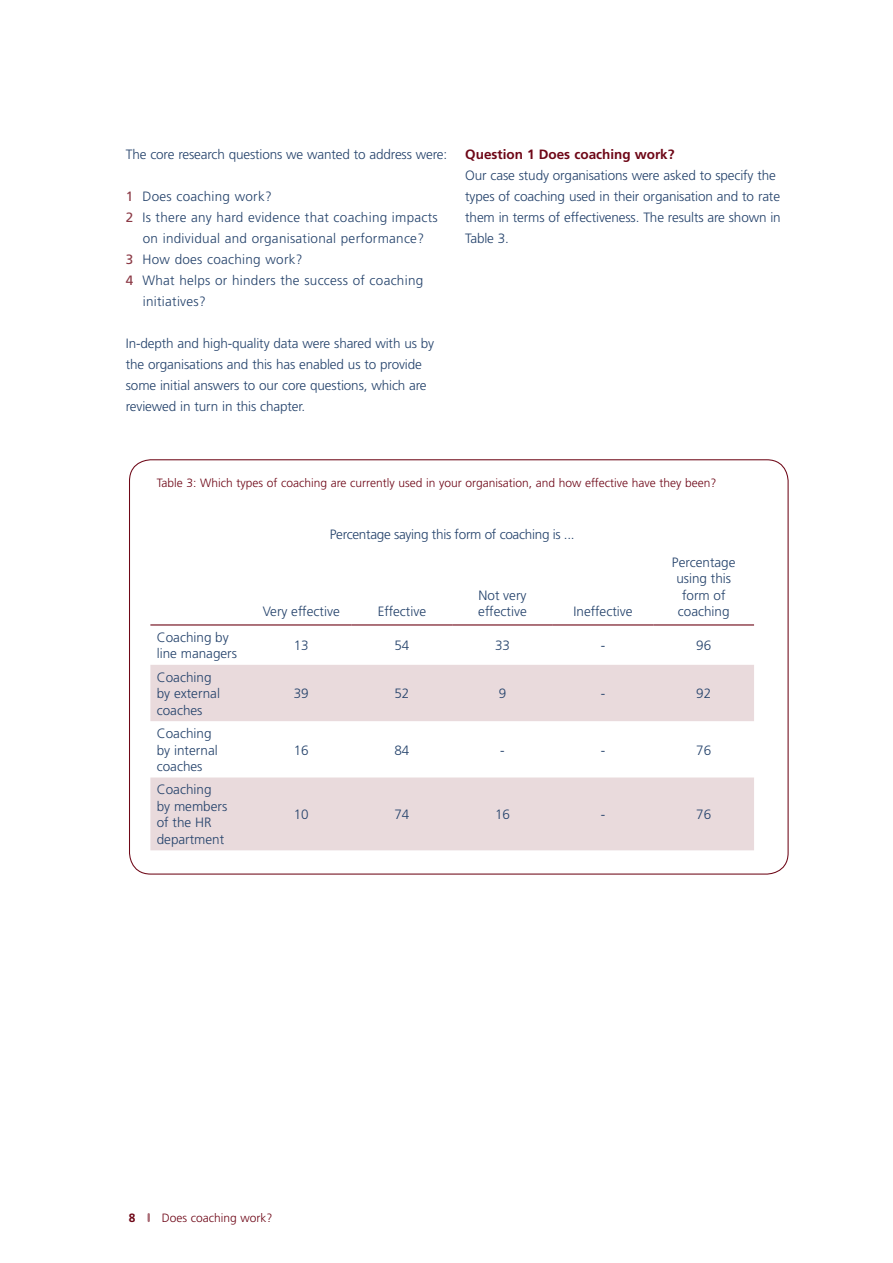
<style>
.page{position:relative;width:893px;height:1263px;background:#fff}
.page>*{position:absolute;margin:0;border:0;box-sizing:border-box;transform-origin:0 0}
.B_body{font:300 13.5px/21px "Frutiger";letter-spacing:-.01em;color:#24426b}
.T_tabletext{font:300 13.5px/16.5px "Frutiger";color:#24426b}
.X_numberlist{font:300 13.5px/21px "Frutiger";letter-spacing:.02em;color:#24426b;text-align:center}
.T_tabletext-2{font:300 13.5px "Frutiger";letter-spacing:-.02em;color:#24426b}
.T_figure_titles{font:300 12px "Frutiger";color:#6e0717}
.t1{font:700 12px "Frutiger";color:#6e0717}
.s1{font-weight:400;color:#8b3945}
.s2{font-weight:700;color:#6e0717}
</style>
<div class="page">
<svg style="left:148px;top:1213px;width:2px;height:9px"></svg>
<svg style="left:129px;top:459px;width:660px;height:415px"></svg>
<p class="B_body" style="left:126px;top:144px;width:323px">The core research questions we wanted to address were:</p>
<p class="X_numberlist" style="left:126px;top:186px;width:147px"><span class="s1">1</span> Does coaching work?</p>
<p class="X_numberlist" style="left:126px;top:207px;width:313px"><span class="s1">2</span> Is there any hard evidence that coaching impacts on individual and organisational performance?</p>
<p class="X_numberlist" style="left:126px;top:249px;width:178px"><span class="s1">3</span> How does coaching work?</p>
<p class="X_numberlist" style="left:143px;top:270px;width:282px;text-align:left;text-indent:-17px"><span class="s1">4</span> What helps or hinders the success of coaching initiatives?</p>
<p class="B_body" style="left:126px;top:333px;width:310px">In-depth and high-quality data were shared with us by the organisations and this has enabled us to provide some initial answers to our core questions, which are reviewed in turn in this chapter.</p>
<p class="B_body" style="left:465px;top:144px;width:317px"><span class="s2">Question 1 Does coaching work?<br></span>Our case study organisations were asked to specify the types of coaching used in their organisation and to rate them in terms of effectiveness. The results are shown in Table 3.</p>
<p class="T_figure_titles" style="left:157px;top:476px;width:561px">Table 3: Which types of coaching are currently used in your organisation, and how effective have they been?</p>
<p class="T_tabletext-2" style="left:330px;top:527px;width:246px">Percentage saying this form of coaching is ...</p>
<p class="T_tabletext" style="left:263px;top:603px;width:78px">Very effective</p>
<p class="T_tabletext" style="left:378px;top:603px;width:50px">Effective</p>
<p class="T_tabletext" style="left:478px;top:587px;width:50px">Not very effective</p>
<p class="T_tabletext" style="left:574px;top:603px;width:60px">Ineffective</p>
<p class="T_tabletext" style="left:672px;top:554px;width:65px;text-align:center">Percentage using this form of coaching</p>
<p class="T_tabletext" style="left:157px;top:629px;width:82px">Coaching by line managers</p>
<p class="T_tabletext" style="left:294px;top:637px;width:17px">13</p>
<p class="T_tabletext" style="left:394px;top:637px;width:17px">54</p>
<p class="T_tabletext" style="left:495px;top:637px;width:17px">33</p>
<p class="T_tabletext" style="left:601px;top:637px;width:6px">-</p>
<p class="T_tabletext" style="left:696px;top:637px;width:17px">96</p>
<p class="T_tabletext" style="left:157px;top:669px;width:65px">Coaching by external coaches</p>
<p class="T_tabletext" style="left:294px;top:685px;width:17px">39</p>
<p class="T_tabletext" style="left:394px;top:685px;width:17px">52</p>
<p class="T_tabletext" style="left:499px;top:685px;width:9px">9</p>
<p class="T_tabletext" style="left:601px;top:685px;width:6px">-</p>
<p class="T_tabletext" style="left:696px;top:685px;width:17px">92</p>
<p class="T_tabletext" style="left:157px;top:725px;width:62px">Coaching by internal coaches</p>
<p class="T_tabletext" style="left:157px;top:781px;width:72px">Coaching by members of the HR department</p>
<p class="T_tabletext" style="left:294px;top:742px;width:17px">16</p>
<p class="T_tabletext" style="left:394px;top:742px;width:17px">84</p>
<p class="T_tabletext" style="left:500px;top:742px;width:6px">-</p>
<p class="T_tabletext" style="left:601px;top:742px;width:6px">-</p>
<p class="T_tabletext" style="left:696px;top:742px;width:17px">76</p>
<p class="T_tabletext" style="left:294px;top:806px;width:17px">10</p>
<p class="T_tabletext" style="left:394px;top:806px;width:17px">74</p>
<p class="T_tabletext" style="left:495px;top:806px;width:17px">16</p>
<p class="T_tabletext" style="left:601px;top:806px;width:6px">-</p>
<p class="T_tabletext" style="left:696px;top:806px;width:17px">76</p>
<p class="t1" style="left:129px;top:1211px;width:8px">8</p>
<p class="T_figure_titles" style="left:162px;top:1211px;width:112px">Does coaching work?</p>
</div>
